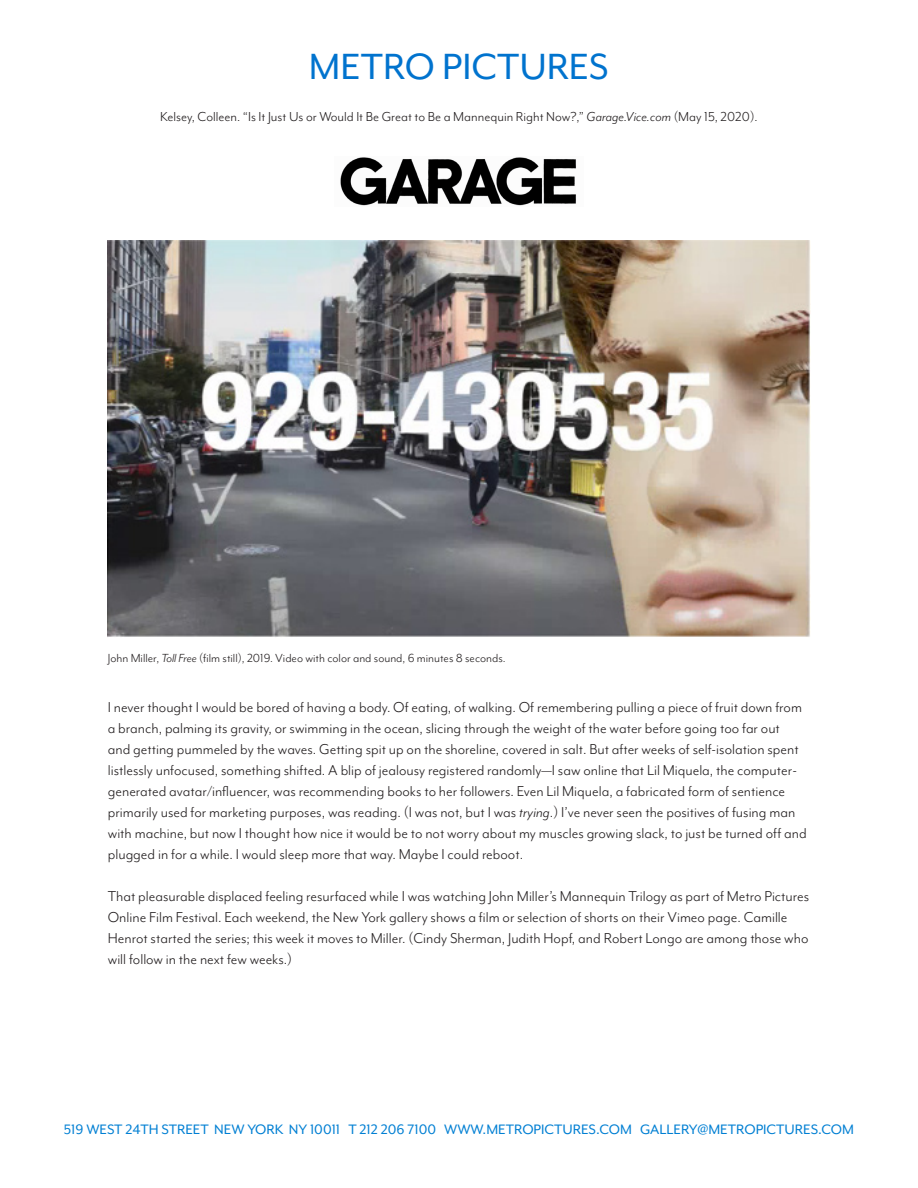
<style>
.page{position:relative;width:918px;height:1188px;background:#fff}
.page>*{position:absolute;margin:0;border:0;box-sizing:border-box;transform-origin:0 0}
.t1{font:42px "Mr Eaves Mod OT";color:#0073ce}
.t2{font:16.5px/21px "Mr Eaves Mod OT";color:#231f20}
.t3{font:15.75px "Mr Eaves Mod OT";color:#007fd3}
.t4{font:15px "Mr Eaves Mod OT";color:#231f20}
.t5{font:13.5px "Mr Eaves Mod OT";color:#231f20}
.s1{font-style:italic}
</style>
<div class="page">
<img style="left:340px;top:157px;width:236px;height:49px">
<img style="left:108px;top:241px;width:703px;height:396px">
<p class="t1" style="left:309px;top:44px;width:302px">METRO PICTURES</p>
<p class="t4" style="left:160px;top:108px;width:599px">Kelsey, Colleen. “Is It Just Us or Would It Be Great to Be a Mannequin Right Now?,” <span class="s1">Garage.Vice.com</span> (May 15, 2020).</p>
<p class="t5" style="left:108px;top:651px;width:399px">John Miller, <span class="s1">Toll Free</span> (film still), 2019. Video with color and sound, 6 minutes 8 seconds.</p>
<p class="t2" style="left:108px;top:697px;width:700px">I never thought I would be bored of having a body. Of eating, of walking. Of remembering pulling a piece of fruit down from a branch, palming its gravity, or swimming in the ocean, slicing through the weight of the water before going too far out<br>and getting pummeled by the waves. Getting spit up on the shoreline, covered in salt. But after weeks of self-isolation spent listlessly unfocused, something shifted. A blip of jealousy registered randomly—I saw online that Lil Miquela, the computer&shy;generated avatar/influencer, was recommending books to her followers. Even Lil Miquela, a fabricated form of sentience primarily used for marketing purposes, was reading. (I was not, but I was <span class="s1">trying</span>.) I’ve never seen the positives of fusing man with machine, but now I thought how nice it would be to not worry about my muscles growing slack, to just be turned off and plugged in for a while. I would sleep more that way. Maybe I could reboot.</p>
<p class="t2" style="left:108px;top:886px;width:703px">That pleasurable displaced feeling resurfaced while I was watching John Miller’s Mannequin Trilogy as part of Metro Pictures Online Film Festival. Each weekend, the New York gallery shows a film or selection of shorts on their Vimeo page. Camille Henrot started the series; this week it moves to Miller. (Cindy Sherman, Judith Hopf, and Robert Longo are among those who will follow in the next few weeks.)</p>
<p class="t3" style="left:64px;top:1121px;width:792px">519 WEST 24TH STREET NEW YORK NY 10011 T 212 206 7100 WWW.METROPICTURES.COM GALLERY@METROPICTURES.COM</p>
</div>
